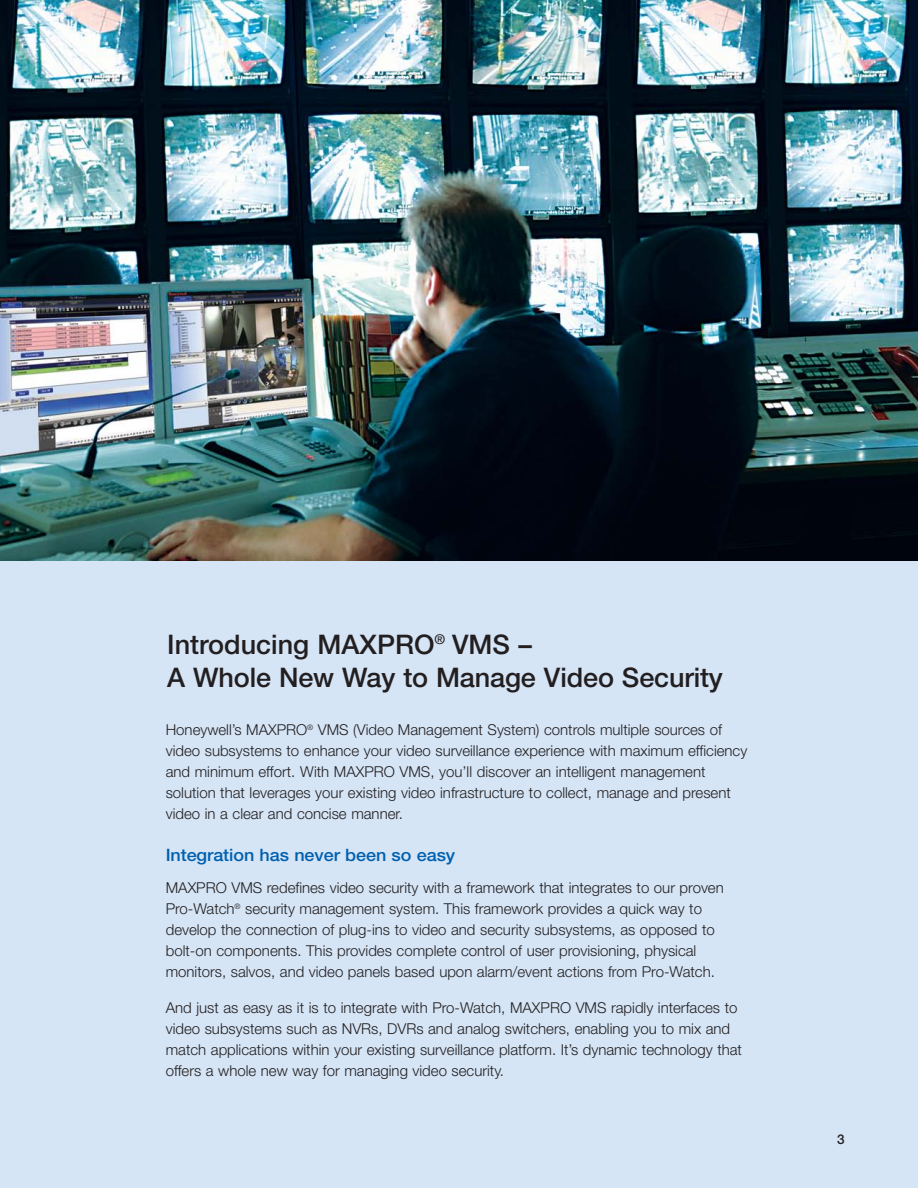
<style>
.page{position:relative;width:918px;height:1188px;background:#d5e5f6}
.page>*{position:absolute;margin:0;border:0;box-sizing:border-box;transform-origin:0 0}
.t1{font:500 27px/33px "Helvetica Neue";letter-spacing:-.005em;color:#231f20}
.t2{font:500 17.1px "Helvetica Neue";letter-spacing:-.005em;color:#0060af;scale:1.05 1}
.t3{font:300 15px/21px "Helvetica Neue";color:#231f20}
.t4{font:500 13.5px "Helvetica Neue";color:#231f20}
</style>
<div class="page">
<img style="left:0;top:0;width:918px;height:560px">
<h1 class="t1" style="left:167px;top:630px;width:557px">Introducing MAXPRO<sup>®</sup> VMS –<br>A Whole New Way to Manage Video Security</h1>
<p class="t3" style="left:166px;top:721px;width:583px">Honeywell’s MAXPRO<sup>®</sup> VMS (Video Management System) controls multiple sources of video subsystems to enhance your video surveillance experience with maximum efficiency and minimum effort. With MAXPRO VMS, you’ll discover an intelligent management solution that leverages your existing video infrastructure to collect, manage and present video in a clear and concise manner.</p>
<p class="t2" style="left:166px;top:849px;width:277px">Integration has never been so easy</p>
<p class="t3" style="left:166px;top:878px;width:560px">MAXPRO VMS redefines video security with a framework that integrates to our proven Pro-Watch<sup>®</sup> security management system. This framework provides a quick way to develop the connection of plug-ins to video and security subsystems, as opposed to bolt-on components. This provides complete control of user provisioning, physical monitors, salvos, and video panels based upon alarm/event actions from Pro-Watch.</p>
<p class="t3" style="left:166px;top:999px;width:578px">And just as easy as it is to integrate with Pro-Watch, MAXPRO VMS rapidly interfaces to video subsystems such as NVRs, DVRs and analog switchers, enabling you to mix and match applications within your existing surveillance platform. It’s dynamic technology that offers a whole new way for managing video security.</p>
<p class="t4" style="left:837px;top:1134px;width:9px">3</p>
</div>
